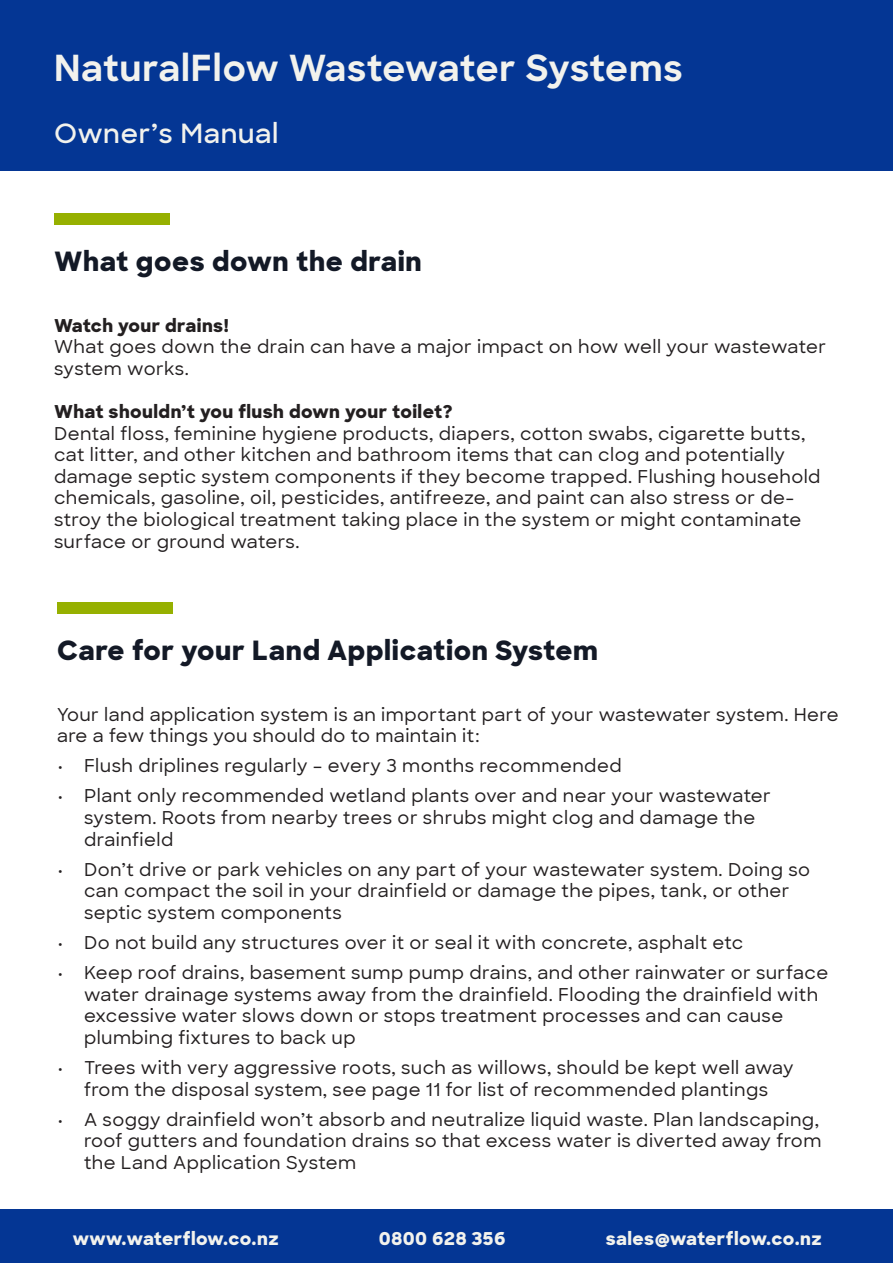
<style>
.page{position:relative;width:893px;height:1263px;background:#fff}
.page>*{position:absolute;margin:0;border:0;box-sizing:border-box;transform-origin:0 0}
.t1{font:700 36px "Sharp Sans";letter-spacing:.01em;color:#f2f2ed}
.t2{font:800 27px "Sharp Sans";letter-spacing:.025em;color:#131926}
.t3{font:600 27px "Sharp Sans";letter-spacing:.025em;color:#f2f2ed}
.Home_Guide_Body_text{font:500 18px/21.6px "Sharp Sans";letter-spacing:.025em;color:#231f20}
.Home_Guide_Body_Section_headers{font:800 18px "Sharp Sans";letter-spacing:.025em;color:#231f20}
.t4{font:800 18px "Sharp Sans";letter-spacing:.025em;color:#f2f2ed}
</style>
<div class="page">
<div style="left:1px;top:0;width:892px;height:170px;background:#043694"></div>
<div style="left:1px;top:1210px;width:892px;height:53px;background:#043694"></div>
<div style="left:54px;top:214px;width:116px;height:11px;background:#96b000"></div>
<div style="left:57px;top:602px;width:116px;height:12px;background:#96b000"></div>
<h1 class="t1" style="left:54px;top:41px;width:630px">NaturalFlow Wastewater Systems</h1>
<h2 class="t3" style="left:54px;top:113px;width:226px">Owner’s Manual</h2>
<p class="t2" style="left:54px;top:241px;width:369px">What goes down the drain</p>
<p class="Home_Guide_Body_Section_headers" style="left:54px;top:312px;width:176px">Watch your drains!</p>
<p class="Home_Guide_Body_text" style="left:54px;top:335px;width:774px">What goes down the drain can have a major impact on how well your wastewater system works.</p>
<p class="Home_Guide_Body_Section_headers" style="left:54px;top:398px;width:400px">What shouldn’t you flush down your toilet?</p>
<p class="Home_Guide_Body_text" style="left:54px;top:422px;width:768px">Dental floss, feminine hygiene products, diapers, cotton swabs, cigarette butts, cat litter, and other kitchen and bathroom items that can clog and potentially damage septic system components if they become trapped. Flushing household chemicals, gasoline, oil, pesticides, antifreeze, and paint can also stress or de&shy;stroy the biological treatment taking place in the system or might contaminate surface or ground waters.</p>
<p class="t2" style="left:57px;top:630px;width:542px">Care for your Land Application System</p>
<p class="Home_Guide_Body_text" style="left:57px;top:702px;width:783px">Your land application system is an important part of your wastewater system. Here are a few things you should do to maintain it:</p>
<p class="Home_Guide_Body_text" style="left:57px;top:754px;width:566px">• Flush driplines regularly – every 3 months recommended</p>
<p class="Home_Guide_Body_text" style="left:84px;top:784px;width:688px;text-indent:-27px">• Plant only recommended wetland plants over and near your wastewater system. Roots from nearby trees or shrubs might clog and damage the drainfield</p>
<p class="Home_Guide_Body_text" style="left:84px;top:857px;width:728px;text-indent:-27px">• Don’t drive or park vehicles on any part of your wastewater system. Doing so can compact the soil in your drainfield or damage the pipes, tank, or other septic system components</p>
<p class="Home_Guide_Body_text" style="left:57px;top:931px;width:688px">• Do not build any structures over it or seal it with concrete, asphalt etc</p>
<p class="Home_Guide_Body_text" style="left:84px;top:961px;width:746px;text-indent:-27px">• Keep roof drains, basement sump pump drains, and other rainwater or surface water drainage systems away from the drainfield. Flooding the drainfield with excessive water slows down or stops treatment processes and can cause plumbing fixtures to back up</p>
<p class="Home_Guide_Body_text" style="left:57px;top:1056px;width:738px;text-align:center">• Trees with very aggressive roots, such as willows, should be kept well away from the disposal system, see page 11 for list of recommended plantings</p>
<p class="Home_Guide_Body_text" style="left:84px;top:1108px;width:739px;text-indent:-27px">• A soggy drainfield won’t absorb and neutralize liquid waste. Plan landscaping, roof gutters and foundation drains so that excess water is diverted away from the Land Application System</p>
<p class="t4" style="left:73px;top:1225px;width:207px">www.waterflow.co.nz</p>
<p class="t4" style="left:379px;top:1225px;width:128px">0800 628 356</p>
<p class="t4" style="left:606px;top:1225px;width:217px">sales@waterflow.co.nz</p>
</div>
